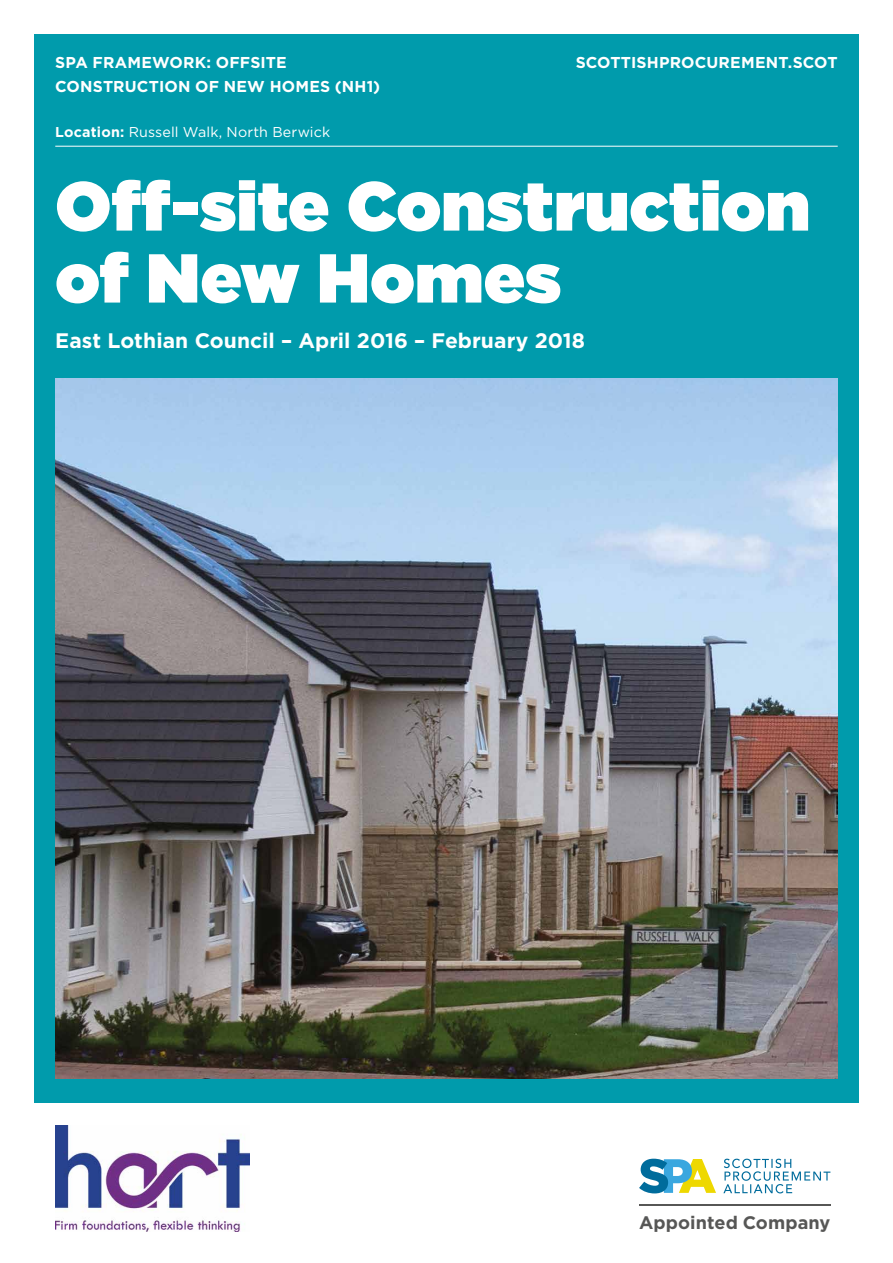
<style>
.page{position:relative;width:893px;height:1263px;background:#fff}
.page>*{position:absolute;margin:0;border:0;box-sizing:border-box;transform-origin:0 0}
.t1{font:900 69px/72px "Gotham";color:#fff}
.t2{font:700 21px "Gotham";color:#fff}
.t3{font:700 18.15px "Gotham";letter-spacing:.005em;color:#575756}
.t4{font:700 15.75px/24px "Gotham";letter-spacing:.01em;color:#fff}
.t5{font:14.25px "Gotham";letter-spacing:.01em;color:#fff}
.s1{font-weight:700}
</style>
<div class="page">
<div style="left:34px;top:34px;width:825px;height:1068px;background:#009bac"></div>
<hr style="left:55px;top:146px;width:783px;height:1px;background:#fff">
<img style="left:55px;top:378px;width:783px;height:701px">
<hr style="left:639px;top:1204px;width:191px;height:1px;background:#575756">
<svg style="left:723px;top:1159px;width:107px;height:34px"></svg>
<svg style="left:639px;top:1159px;width:77px;height:34px"></svg>
<img style="left:55px;top:1126px;width:195px;height:105px">
<p class="t4" style="left:55px;top:50px;width:326px">SPA FRAMEWORK: OFFSITE<br>CONSTRUCTION OF NEW HOMES (NH1)</p>
<p class="t5" style="left:55px;top:124px;width:276px"><span class="s1">Location:</span> Russell Walk, North Berwick</p>
<p class="t4" style="left:576px;top:50px;width:264px">SCOTTISHPROCUREMENT.SCOT</p>
<h1 class="t1" style="left:55px;top:168px;width:756px">Off-site Construction of New Homes</h1>
<h2 class="t2" style="left:55px;top:328px;width:531px">East Lothian Council – April 2016 – February 2018</h2>
<p class="t3" style="left:639px;top:1212px;width:193px">Appointed Company</p>
</div>
